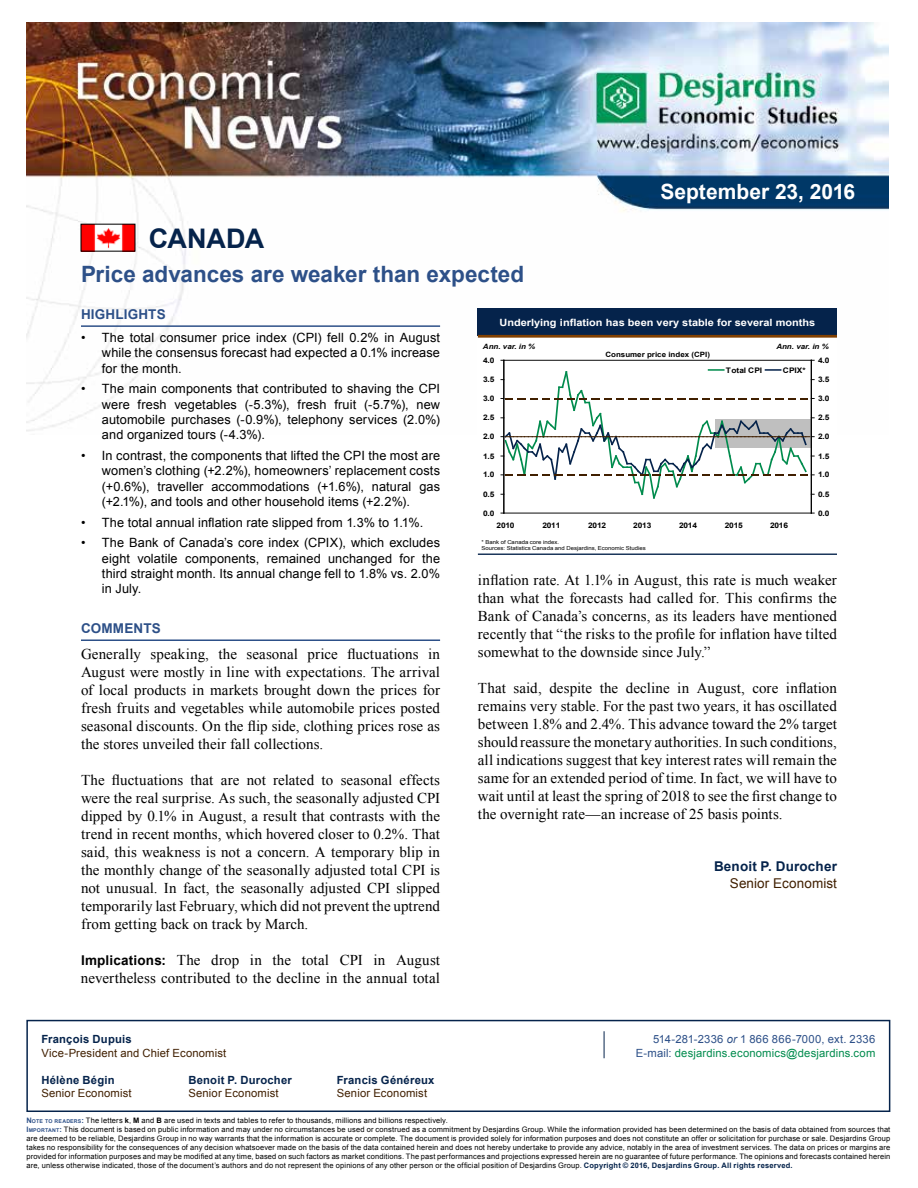
<style>
.page{position:relative;width:918px;height:1188px;background:#fff}
.page>*{position:absolute;margin:0;border:0;box-sizing:border-box;transform-origin:0 0}
.t1{font:700 27px "Arial";color:#05234b}
.t2{font:700 22.5px "Arial";color:#2d5088}
.t3{font:700 21px "Arial";color:#fff}
.t4{font:15px/18px "Times New Roman";letter-spacing:.005em;color:#000;text-align:justify}
.t5{font:700 13.5px "Arial";letter-spacing:.015em;color:#2d5088}
.t6{font:700 13.5px "Arial";letter-spacing:.015em;color:#05234b}
.t7{font:13.5px "Arial";letter-spacing:.01em;color:#401f00}
.t8{font:12.75px/15.3px "Arial";letter-spacing:.01em;color:#000;text-align:justify}
.t9{font:11.25px "Arial";letter-spacing:.015em;color:#401f00}
.t10{font:700 11.25px "Arial";letter-spacing:.02em;color:#05234b}
.t11{font:11.25px "Arial";letter-spacing:.015em;color:#008b4d}
.t12{font:11.25px "Arial";letter-spacing:.025em;color:#2d5088}
.t13{font:700 10.05px "Arial";color:#fff;scale:1.09 1}
.t14{font:700 7.65px "Arial";letter-spacing:-.025em;color:#000;scale:1.1 1}
.t15{font:700 7.65px "Arial";color:#000;scale:1.1 1}
.t16{font:7.5px/9px "Arial";letter-spacing:.02em;color:#000}
.t17{font:700 7.2px "Arial";color:#000;scale:1.09 1}
.t18{font:italic 700 7.2px "Arial";color:#000;scale:1.09 1}
.t19{font:5.4px/6.6px "Arial";letter-spacing:.005em;color:#000;scale:1.09 1}
.s1{font-family:"Arial";font-weight:700;font-size:13.5px}
.s2{font-style:italic}
.s3{color:#2d5088}
.s4{font-weight:700;color:#2d5088}
.s5{font-weight:700;font-size:5.25px;color:#2d5088}
.s6{font-weight:700}
.s7{font-weight:700;color:#05234b}
</style>
<div class="page">
<img style="left:26px;top:23px;width:862px;height:408px">
<svg style="left:26px;top:1019px;width:865px;height:93px"></svg>
<svg style="left:604px;top:1031px;width:1px;height:27px"></svg>
<img style="left:83px;top:226px;width:50px;height:23px">
<hr style="left:81px;top:325px;width:359px;height:2px;background:#2d5088">
<hr style="left:81px;top:639px;width:359px;height:2px;background:#2d5088">
<div style="left:478px;top:309px;width:359px;height:246px;background:#fff"></div>
<div style="left:478px;top:309px;width:359px;height:27px;background:#05234b"></div>
<hr style="left:478px;top:335px;width:359px;height:3px;background:#803f00">
<hr style="left:478px;top:554px;width:359px;height:1px;background:#05234b">
<hr style="left:504px;top:360px;width:307px;height:1px;background:#000">
<hr style="left:504px;top:513px;width:307px;height:1px;background:#000">
<hr style="left:504px;top:360px;width:1px;height:153px;background:#000">
<hr style="left:811px;top:360px;width:1px;height:153px;background:#000">
<svg style="left:501px;top:369px;width:313px;height:131px"></svg>
<h3 class="t3" style="left:660px;top:178px;width:196px">September 23, 2016</h3>
<h1 class="t1" style="left:149px;top:221px;width:117px">CANADA</h1>
<h2 class="t2" style="left:81px;top:259px;width:445px">Price advances are weaker than expected</h2>
<p class="t5" style="left:81px;top:305px;width:86px">HIGHLIGHTS</p>
<p class="t8" style="left:102px;top:330px;width:340px;text-indent:-21px">• The total consumer price index (CPI) fell 0.2% in August while the consensus forecast had expected a 0.1% increase for the month.</p>
<p class="t8" style="left:102px;top:381px;width:340px;text-indent:-21px">• The main components that contributed to shaving the CPI were fresh vegetables (-5.3%), fresh fruit (-5.7%), new automobile purchases (-0.9%), telephony services (2.0%) and organized tours (-4.3%).</p>
<p class="t8" style="left:102px;top:448px;width:340px;text-indent:-21px">• In contrast, the components that lifted the CPI the most are women’s clothing (+2.2%), homeowners’ replacement costs (+0.6%), traveller accommodations (+1.6%), natural gas (+2.1%), and tools and other household items (+2.2%).</p>
<p class="t8" style="left:81px;top:515px;width:344px">• The total annual inflation rate slipped from 1.3% to 1.1%.</p>
<p class="t8" style="left:102px;top:535px;width:340px;text-indent:-21px">• The Bank of Canada’s core index (CPIX), which excludes eight volatile components, remained unchanged for the third straight month. Its annual change fell to 1.8% vs. 2.0% in July.</p>
<p class="t5" style="left:81px;top:619px;width:81px">COMMENTS</p>
<p class="t4" style="left:81px;top:645px;width:361px">Generally speaking, the seasonal price fluctuations in August were mostly in line with expectations. The arrival of local products in markets brought down the prices for fresh fruits and vegetables while automobile prices posted seasonal discounts. On the flip side, clothing prices rose as the stores unveiled their fall collections.</p>
<p class="t4" style="left:81px;top:771px;width:361px">The fluctuations that are not related to seasonal effects were the real surprise. As such, the seasonally adjusted CPI dipped by 0.1% in August, a result that contrasts with the trend in recent months, which hovered closer to 0.2%. That said, this weakness is not a concern. A temporary blip in the monthly change of the seasonally adjusted total CPI is not unusual. In fact, the seasonally adjusted CPI slipped temporarily last February, which did not prevent the uptrend from getting back on track by March.</p>
<p class="t4" style="left:81px;top:951px;width:361px"><span class="s1">Implications:</span> The drop in the total CPI in August nevertheless contributed to the decline in the annual total</p>
<p class="t13" style="left:500px;top:316px;width:291px">Underlying inflation has been very stable for several months</p>
<p class="t18" style="left:483px;top:341px;width:50px">Ann. var. in %</p>
<p class="t18" style="left:776px;top:341px;width:50px">Ann. var. in %</p>
<p class="t17" style="left:605px;top:349px;width:97px">Consumer price index (CPI)</p>
<p class="t14" style="left:483px;top:355px;width:12px">4.0</p>
<p class="t14" style="left:818px;top:355px;width:12px">4.0</p>
<p class="t15" style="left:726px;top:365px;width:35px">Total CPI</p>
<p class="t14" style="left:783px;top:365px;width:22px">CPIX*</p>
<p class="t14" style="left:483px;top:374px;width:12px">3.5</p>
<p class="t14" style="left:818px;top:374px;width:12px">3.5</p>
<p class="t14" style="left:483px;top:393px;width:12px">3.0</p>
<p class="t14" style="left:818px;top:393px;width:12px">3.0</p>
<p class="t14" style="left:483px;top:413px;width:12px">2.5</p>
<p class="t14" style="left:818px;top:413px;width:12px">2.5</p>
<p class="t14" style="left:483px;top:431px;width:12px">2.0</p>
<p class="t14" style="left:818px;top:431px;width:12px">2.0</p>
<p class="t14" style="left:483px;top:451px;width:12px">1.5</p>
<p class="t14" style="left:818px;top:451px;width:12px">1.5</p>
<p class="t14" style="left:483px;top:470px;width:12px">1.0</p>
<p class="t14" style="left:818px;top:470px;width:12px">1.0</p>
<p class="t14" style="left:483px;top:489px;width:12px">0.5</p>
<p class="t14" style="left:818px;top:489px;width:12px">0.5</p>
<p class="t14" style="left:483px;top:508px;width:12px">0.0</p>
<p class="t14" style="left:818px;top:508px;width:12px">0.0</p>
<p class="t14" style="left:497px;top:520px;width:18px">2010</p>
<p class="t14" style="left:542px;top:520px;width:18px">2011</p>
<p class="t14" style="left:588px;top:520px;width:18px">2012</p>
<p class="t14" style="left:633px;top:520px;width:18px">2013</p>
<p class="t14" style="left:679px;top:520px;width:18px">2014</p>
<p class="t14" style="left:725px;top:520px;width:18px">2015</p>
<p class="t14" style="left:770px;top:520px;width:18px">2016</p>
<p class="t19" style="left:481px;top:539px;width:152px">* Bank of Canada core index.<br>Sources: Statistics Canada and Desjardins, Economic Studies</p>
<p class="t4" style="left:478px;top:571px;width:361px">inflation rate. At 1.1% in August, this rate is much weaker than what the forecasts had called for. This confirms the Bank of Canada’s concerns, as its leaders have mentioned recently that “the risks to the profile for inflation have tilted somewhat to the downside since July.”</p>
<p class="t4" style="left:478px;top:679px;width:361px">That said, despite the decline in August, core inflation remains very stable. For the past two years, it has oscillated between 1.8% and 2.4%. This advance toward the 2% target should reassure the monetary authorities. In such conditions, all indications suggest that key interest rates will remain the same for an extended period of time. In fact, we will have to wait until at least the spring of 2018 to see the first change to the overnight rate—an increase of 25 basis points.</p>
<p class="t6" style="left:714px;top:858px;width:124px">Benoit P. Durocher</p>
<p class="t7" style="left:730px;top:874px;width:109px">Senior Economist</p>
<p class="t10" style="left:41px;top:1032px;width:92px">François Dupuis</p>
<p class="t12" style="left:653px;top:1032px;width:224px">514-281-2336 <span class="s2">or</span> 1 866 866-7000, ext. 2336</p>
<p class="t9" style="left:41px;top:1045px;width:186px">Vice-President and Chief Economist</p>
<p class="t11" style="left:636px;top:1045px;width:241px"><span class="s3">E-mail:</span> desjardins.economics@desjardins.com</p>
<p class="t10" style="left:41px;top:1072px;width:75px">Hélène Bégin</p>
<p class="t10" style="left:188px;top:1072px;width:105px">Benoit P. Durocher</p>
<p class="t10" style="left:337px;top:1072px;width:99px">Francis Généreux</p>
<p class="t9" style="left:41px;top:1086px;width:92px">Senior Economist</p>
<p class="t9" style="left:188px;top:1086px;width:92px">Senior Economist</p>
<p class="t9" style="left:337px;top:1086px;width:92px">Senior Economist</p>
<p class="t16" style="left:26px;top:1116px;width:866px"><span class="s4">N</span><span class="s5">OTE TO READERS</span><span class="s4">:</span> The letters <span class="s6">k</span>, <span class="s6">M</span> and <span class="s6">B</span> are used in texts and tables to refer to thousands, millions and billions respectively.<br><span class="s4">I</span><span class="s5">MPORTANT</span><span class="s4">:</span> This document is based on public information and may under no circumstances be used or construed as a commitment by Desjardins Group. While the information provided has been determined on the basis of data obtained from sources that are deemed to be reliable, Desjardins Group in no way warrants that the information is accurate or complete. The document is provided solely for information purposes and does not constitute an offer or solicitation for purchase or sale. Desjardins Group takes no responsibility for the consequences of any decision whatsoever made on the basis of the data contained herein and does not hereby undertake to provide any advice, notably in the area of investment services. The data on prices or margins are provided for information purposes and may be modified at any time, based on such factors as market conditions. The past performances and projections expressed herein are no guarantee of future performance. The opinions and forecasts contained herein are, unless otherwise indicated, those of the document’s authors and do not represent the opinions of any other person or the official position of Desjardins Group. <span class="s7">Copyright © 2016, Desjardins Group. All rights reserved.</span></p>
</div>
